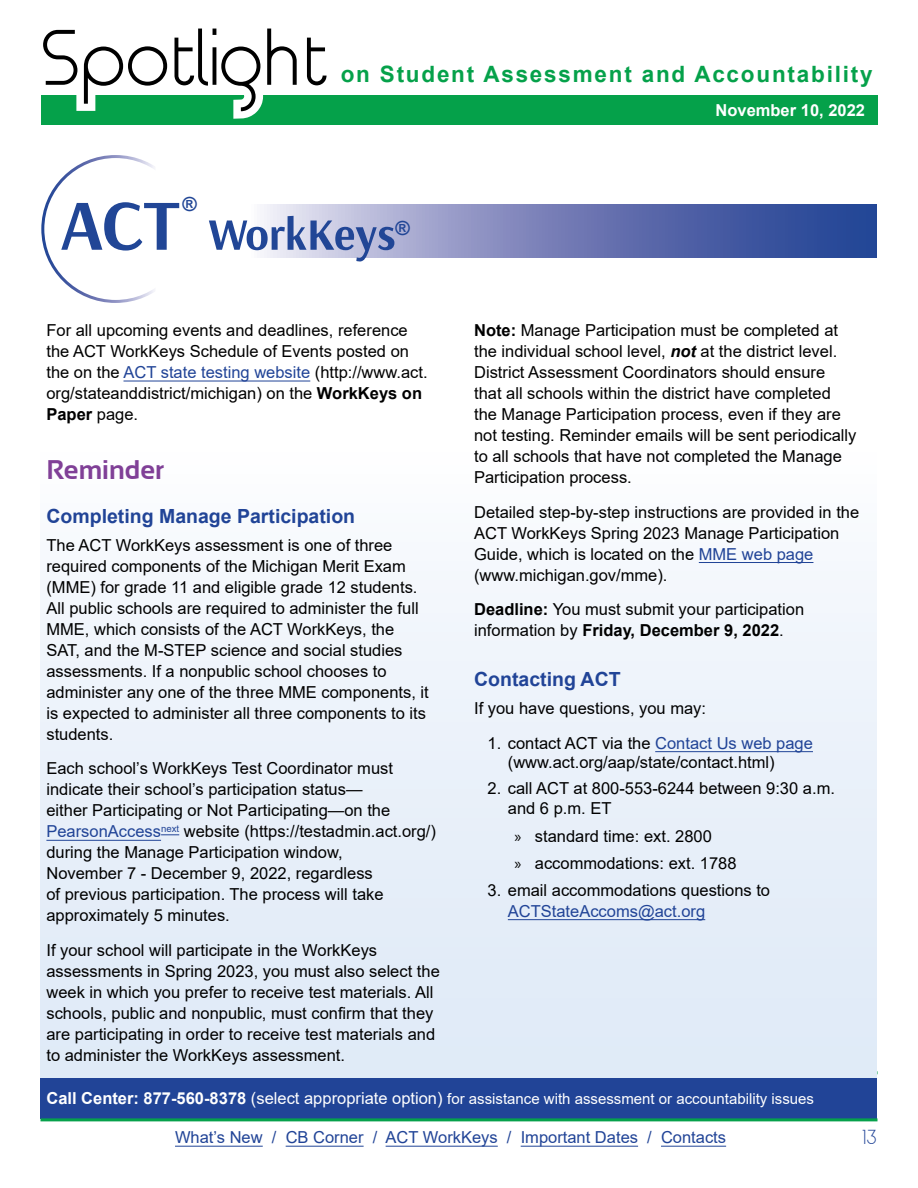
<style>
.page{position:relative;width:918px;height:1188px;background:#fff}
.page>*{position:absolute;margin:0;border:0;box-sizing:border-box;transform-origin:0 0}
.t1{font:700 27px "Sansation";color:#804097}
.t2{font:700 22.5px "Arial";letter-spacing:.08em;color:#05a14a}
.t3{font:700 19.5px "Arial";color:#214497}
.t4{font:700 19.5px "Arial";color:#214696}
.t5{font:16.5px/21px "Arial";color:#000}
.t6{font:16.5px "Arial";color:#214497}
.t7{font:700 16.5px "Arial";color:#fff}
.t8{font:16.5px "Time Burner";color:#214497}
.t9{font:15px "Arial";color:#fff}
.s1{color:#214497}
.s2{font-weight:700}
.s3{font-weight:700;font-style:italic}
.s4{font-family:"Myriad Pro"}
.s5{font-weight:700;font-size:16.5px}
.s6{font-size:16.5px}
</style>
<div class="page">
<div style="left:40px;top:1071px;width:838px;height:47px;background:#214497"></div>
<hr style="left:40px;top:1118px;width:838px;height:3px;background:#06a14b">
<hr style="left:175px;top:1146px;width:88px;height:1px;background:#214497">
<hr style="left:286px;top:1146px;width:78px;height:1px;background:#214497">
<hr style="left:386px;top:1146px;width:112px;height:1px;background:#214497">
<hr style="left:521px;top:1146px;width:117px;height:1px;background:#214497">
<hr style="left:661px;top:1146px;width:65px;height:1px;background:#214497">
<div style="left:41px;top:95px;width:837px;height:30px;background:#05a14a"></div>
<svg style="left:43px;top:28px;width:284px;height:91px"></svg>
<div style="left:40px;top:259px;width:836px;height:819px;background:linear-gradient(to bottom,#fff,#dde8f7)"></div>
<div style="left:61px;top:197px;width:816px;height:65px;background:#fff"></div>
<svg style="left:264px;top:204px;width:613px;height:54px;background:#6775b1"></svg>
<svg style="left:41px;top:155px;width:149px;height:148px"></svg>
<svg style="left:209px;top:216px;width:185px;height:46px"></svg>
<hr style="left:124px;top:381px;width:186px;height:1px;background:#214497">
<hr style="left:46px;top:840px;width:115px;height:1px;background:#214497">
<svg style="left:161px;top:834px;width:18px;height:1px"></svg>
<hr style="left:699px;top:562px;width:114px;height:1px;background:#214497">
<hr style="left:655px;top:751px;width:158px;height:1px;background:#214497">
<hr style="left:508px;top:919px;width:197px;height:1px;background:#214497">
<p class="t4" style="left:183px;top:191px;width:16px">®</p>
<h2 class="t2" style="left:341px;top:59px;width:533px">on Student Assessment and Accountability</h2>
<p class="t7" style="left:716px;top:98px;width:151px">November 10, 2022</p>
<p class="t4" style="left:396px;top:215px;width:16px">®</p>
<p class="t5" style="left:46px;top:320px;width:383px">For all upcoming events and deadlines, reference the ACT WorkKeys Schedule of Events posted on the on the <span class="s1">ACT state testing website</span> (http://www.act. org/stateanddistrict/michigan) on the <span class="s2">WorkKeys on Paper</span> page.</p>
<h1 class="t1" style="left:46px;top:455px;width:119px">Reminder</h1>
<p class="t3" style="left:46px;top:502px;width:310px">Completing Manage Participation</p>
<p class="t5" style="left:46px;top:534px;width:384px">The ACT WorkKeys assessment is one of three required components of the Michigan Merit Exam (MME) for grade 11 and eligible grade 12 students.<br>All public schools are required to administer the full MME, which consists of the ACT WorkKeys, the SAT, and the M-STEP science and social studies assessments. If a nonpublic school chooses to administer any one of the three MME components, it is expected to administer all three components to its students.</p>
<p class="t5" style="left:46px;top:758px;width:391px">Each school’s WorkKeys Test Coordinator must indicate their school’s participation status—<br>either Participating or Not Participating—on the <span class="s1">PearsonAccess</span><sup>next</sup> website (https://testadmin.act.org/) during the Manage Participation window,<br>November 7 - December 9, 2022, regardless<br>of previous participation. The process will take approximately 5 minutes.</p>
<p class="t5" style="left:46px;top:939px;width:395px">If your school will participate in the WorkKeys assessments in Spring 2023, you must also select the week in which you prefer to receive test materials. All schools, public and nonpublic, must confirm that they are participating in order to receive test materials and to administer the WorkKeys assessment.</p>
<p class="t5" style="left:474px;top:320px;width:384px"><span class="s2">Note:</span> Manage Participation must be completed at the individual school level, <span class="s3">not</span> at the district level.<br>District Assessment Coordinators should ensure that all schools within the district have completed the Manage Participation process, even if they are not testing. Reminder emails will be sent periodically to all schools that have not completed the Manage Participation process.</p>
<p class="t5" style="left:474px;top:501px;width:387px">Detailed step-by-step instructions are provided in the ACT WorkKeys Spring 2023 Manage Participation Guide, which is located on the <span class="s1">MME web page </span>(www.michigan.gov/mme).</p>
<p class="t5" style="left:474px;top:599px;width:332px"><span class="s2">Deadline:</span> You must submit your participation information by <span class="s2">Friday, December 9, 2022</span>.</p>
<p class="t3" style="left:474px;top:666px;width:148px">Contacting ACT</p>
<p class="t5" style="left:474px;top:698px;width:234px">If you have questions, you may:</p>
<p class="t5" style="left:508px;top:733px;width:307px;line-height:19.5px;text-indent:-20px">1. contact ACT via the <span class="s1">Contact Us web page </span>(www.act.org/aap/state/contact.html)</p>
<p class="t5" style="left:508px;top:779px;width:329px;line-height:19.5px;text-indent:-20px">2. call ACT at 800-553-6244 between 9:30 a.m. and 6 p.m. ET</p>
<p class="t5" style="left:515px;top:822px;width:224px;line-height:27.8px"><span class="s4">»</span> standard time: ext. 2800<br><span class="s4">»</span> accommodations: ext. 1788</p>
<p class="t5" style="left:488px;top:879px;width:284px">3. email accommodations questions to</p>
<p class="t6" style="left:508px;top:900px;width:199px">ACTStateAccoms@act.org</p>
<p class="t9" style="left:46px;top:1088px;width:769px"><span class="s5">Call Center: 877-560-8378</span> <span class="s6">(select appropriate option)</span> for assistance with assessment or accountability issues</p>
<p class="t6" style="left:175px;top:1126px;width:553px">What’s New / CB Corner / ACT WorkKeys / Important Dates / Contacts</p>
<p class="t8" style="left:862px;top:1129px;width:16px">13</p>
</div>
